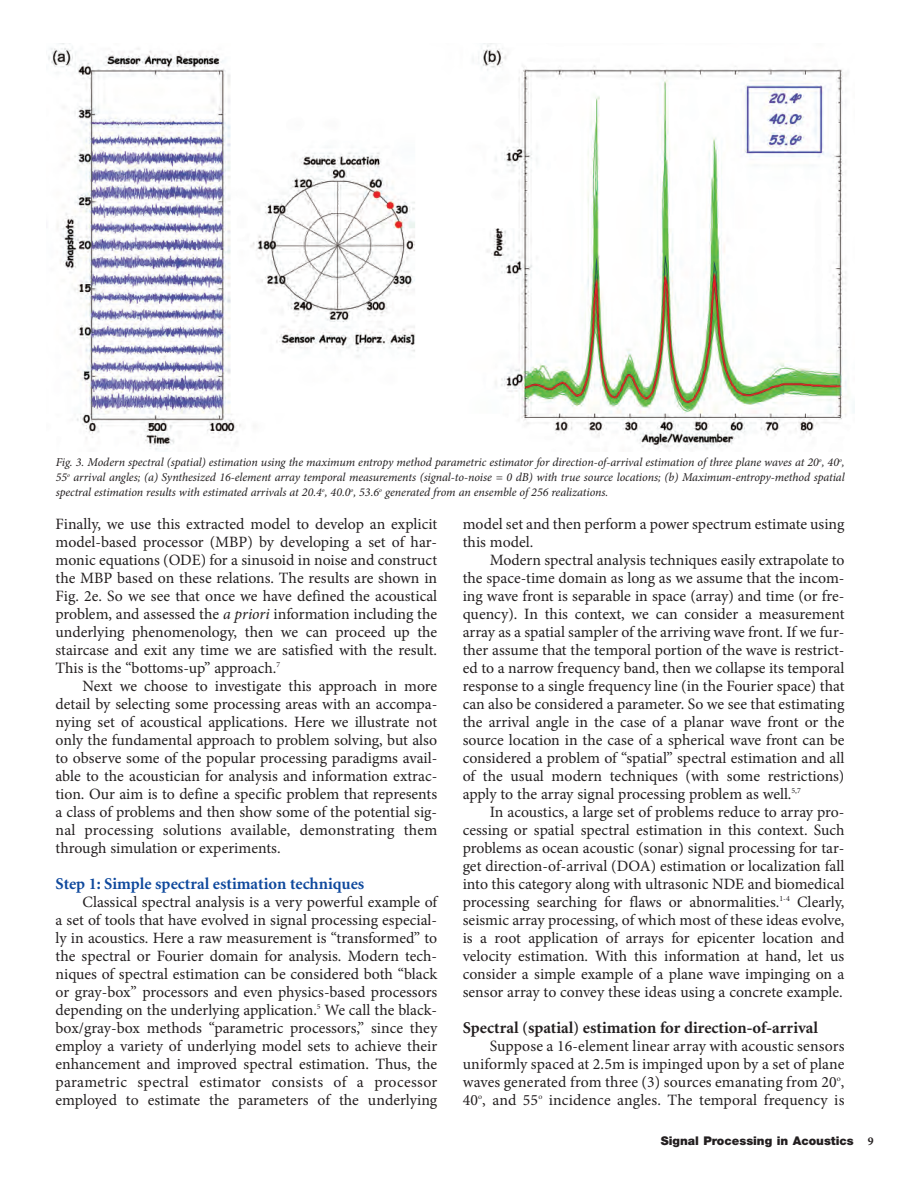
<style>
.page{position:relative;width:918px;height:1189px;background:#fff}
.page>*{position:absolute;margin:0;border:0;box-sizing:border-box;transform-origin:0 0}
.t1{font:700 16.5px "Minion";color:#231f20}
.t2{font:700 16.5px "Minion";color:#0f499d}
.t3{font:15.75px/18px "Minion Pro";color:#231f20;text-align:justify}
.t4{font:italic 12px/15px "Minion Pro";letter-spacing:-.005em;color:#231f20;text-align:justify}
.t5{font:900 12px "Helvetica Neue";color:#231f20}
.s1{font-style:italic}
.s2{font-family:"Minion";font-weight:700}
</style>
<div class="page">
<img style="left:48px;top:44px;width:806px;height:406px">
<p class="t4" style="left:56px;top:456px;width:791px">Fig. 3. Modern spectral (spatial) estimation using the maximum entropy method parametric estimator for direction-of-arrival estimation of three plane waves at 20<sup>o</sup>, 40<sup>o</sup>, 55<sup>o</sup> arrival angles; (a) Synthesized 16-element array temporal measurements (signal-to-noise = 0 dB) with true source locations; (b) Maximum-entropy-method spatial spectral estimation results with estimated arrivals at 20.4<sup>o</sup>, 40.0<sup>o</sup>, 53.6<sup>o</sup> generated from an ensemble of 256 realizations.</p>
<p class="t3" style="left:56px;top:516px;width:383px">Finally, we use this extracted model to develop an explicit model-based processor (MBP) by developing a set of har&shy;monic equations (ODE) for a sinusoid in noise and construct the MBP based on these relations. The results are shown in Fig. 2e. So we see that once we have defined the acoustical problem, and assessed the <span class="s1">a priori</span> information including the underlying phenomenology, then we can proceed up the staircase and exit any time we are satisfied with the result.<br>This is the “bottoms-up” approach.<sup>7</sup></p>
<p class="t3" style="left:56px;top:678px;width:383px;text-indent:27px">Next we choose to investigate this approach in more detail by selecting some processing areas with an accompa&shy;nying set of acoustical applications. Here we illustrate not only the fundamental approach to problem solving, but also to observe some of the popular processing paradigms avail&shy;able to the acoustician for analysis and information extrac&shy;tion. Our aim is to define a specific problem that represents a class of problems and then show some of the potential sig&shy;nal processing solutions available, demonstrating them through simulation or experiments.</p>
<p class="t2" style="left:56px;top:877px;width:310px">Step 1: Simple spectral estimation techniques</p>
<p class="t3" style="left:55px;top:894px;width:383px;text-indent:27px">Classical spectral analysis is a very powerful example of a set of tools that have evolved in signal processing especial&shy;ly in acoustics. Here a raw measurement is “transformed” to the spectral or Fourier domain for analysis. Modern tech&shy;niques of spectral estimation can be considered both “black or gray-box” processors and even physics-based processors depending on the underlying application.<sup>5</sup> We call the black&shy;box/gray-box methods “parametric processors,” since they employ a variety of underlying model sets to achieve their enhancement and improved spectral estimation. Thus, the parametric spectral estimator consists of a processor employed to estimate the parameters of the underlying</p>
<p class="t3" style="left:463px;top:516px;width:383px">model set and then perform a power spectrum estimate using this model.</p>
<p class="t3" style="left:463px;top:552px;width:383px;text-indent:27px">Modern spectral analysis techniques easily extrapolate to the space-time domain as long as we assume that the incom&shy;ing wave front is separable in space (array) and time (or fre&shy;quency). In this context, we can consider a measurement array as a spatial sampler of the arriving wave front. If we fur&shy;ther assume that the temporal portion of the wave is restrict&shy;ed to a narrow frequency band, then we collapse its temporal response to a single frequency line (in the Fourier space) that can also be considered a parameter. So we see that estimating the arrival angle in the case of a planar wave front or the source location in the case of a spherical wave front can be considered a problem of “spatial” spectral estimation and all of the usual modern techniques (with some restrictions) apply to the array signal processing problem as well.<sup>5,7</sup></p>
<p class="t3" style="left:463px;top:804px;width:383px;text-indent:27px">In acoustics, a large set of problems reduce to array pro&shy;cessing or spatial spectral estimation in this context. Such problems as ocean acoustic (sonar) signal processing for tar&shy;get direction-of-arrival (DOA) estimation or localization fall into this category along with ultrasonic NDE and biomedical processing searching for flaws or abnormalities.<sup>1-4</sup> Clearly, seismic array processing, of which most of these ideas evolve, is a root application of arrays for epicenter location and velocity estimation. With this information at hand, let us consider a simple example of a plane wave impinging on a sensor array to convey these ideas using a concrete example.</p>
<p class="t1" style="left:463px;top:1021px;width:357px">Spectral (spatial) estimation for direction-of-arrival</p>
<p class="t3" style="left:463px;top:1038px;width:383px;text-indent:27px">Suppose a 16-element linear array with acoustic sensors uniformly spaced at 2.5m is impinged upon by a set of plane waves generated from three (3) sources emanating from 20<sup>o</sup>, 40<sup>o</sup>, and 55<sup>o</sup> incidence angles. The temporal frequency is</p>
<p class="t5" style="left:661px;top:1136px;width:214px">Signal Processing in Acoustics <span class="s2">9</span></p>
</div>
